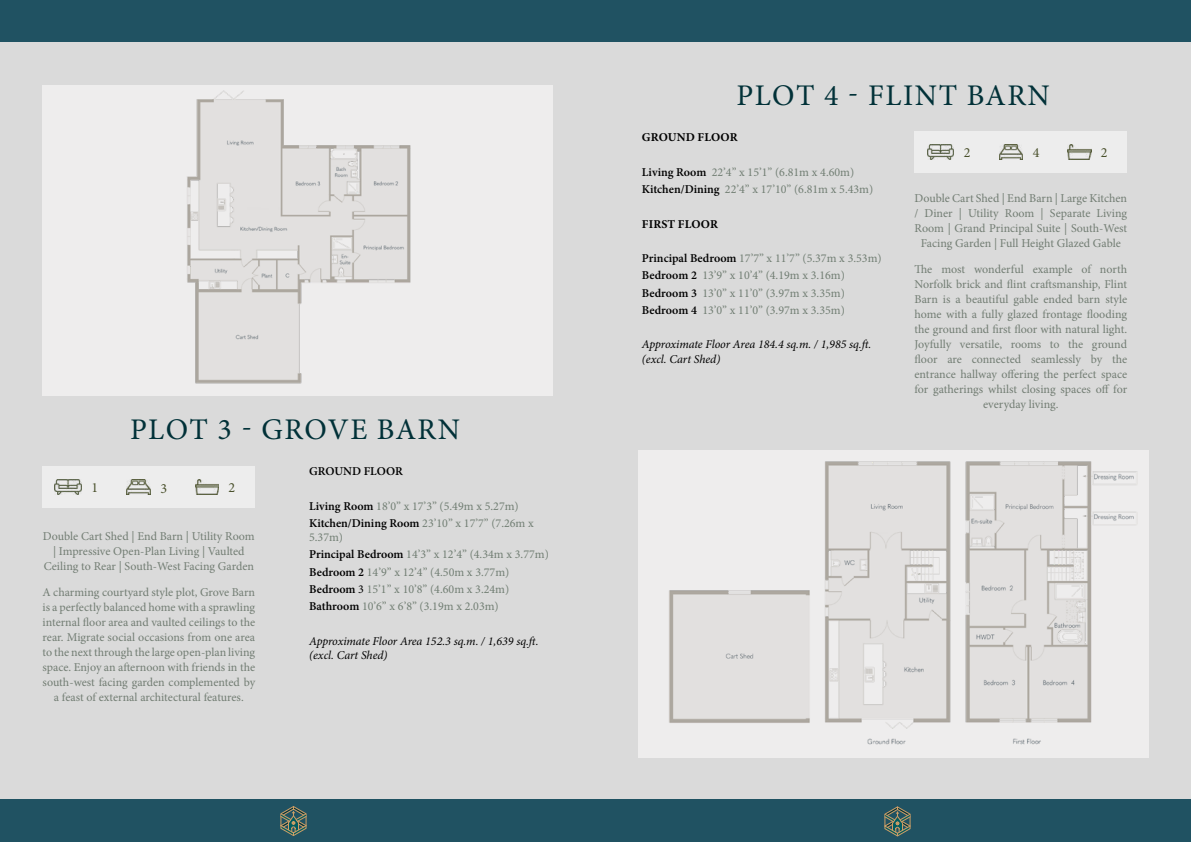
<style>
.page{position:relative;width:1191px;height:842px;background:#fff}
.page>*{position:absolute;margin:0;border:0;box-sizing:border-box;transform-origin:0 0}
.t1{font:30px "Minion Pro";letter-spacing:.045em;color:#013138}
.t2{font:14px "Minion Pro";color:#49502b}
.t3{font:12px/15px "Minion Pro";color:#727d73;text-align:center}
.t4{font:12px/17.2px "Minion Pro";color:#717e73}
.t5{font:italic 12px/14.4px "Minion Pro";letter-spacing:-.005em;color:#000}
.t6{font:700 12px "Minion Pro";letter-spacing:.01em;color:#000}
.t7{font:600 12px "Minion Pro";color:#000}
.s1{font-weight:600;color:#000}
.s2{color:#000}
</style>
<div class="page">
<div style="left:595px;top:0;width:596px;height:842px;background:#205262"></div>
<div style="left:0;top:0;width:595px;height:842px;background:#205262"></div>
<div style="left:0;top:43px;width:595px;height:756px;background:#dadada"></div>
<div style="left:595px;top:43px;width:596px;height:756px;background:#dadada"></div>
<svg style="left:280px;top:806px;width:27px;height:30px"></svg>
<svg style="left:884px;top:806px;width:26px;height:30px"></svg>
<img style="left:43px;top:89px;width:510px;height:306px">
<div style="left:43px;top:466px;width:212px;height:42px;background:#ededed"></div>
<img style="left:55px;top:480px;width:26px;height:15px">
<img style="left:195px;top:480px;width:24px;height:15px">
<img style="left:127px;top:480px;width:23px;height:15px">
<div style="left:638px;top:450px;width:510px;height:307px;background:#eeeded"></div>
<img style="left:669px;top:461px;width:468px;height:284px">
<div style="left:914px;top:131px;width:212px;height:42px;background:#ededed"></div>
<img style="left:927px;top:144px;width:26px;height:15px">
<img style="left:1067px;top:144px;width:24px;height:15px">
<img style="left:999px;top:144px;width:23px;height:15px">
<h1 class="t1" style="left:130px;top:409px;width:331px">PLOT 3 - GROVE BARN</h1>
<p class="t7" style="left:309px;top:463px;width:95px">GROUND FLOOR</p>
<p class="t4" style="left:309px;top:497px;width:226px"><span class="s1">Living Room</span> 18’0” x 17’3” (5.49m x 5.27m)<br><span class="s1">Kitchen/Dining Room</span> 23’10” x 17’7” (7.26m x</p>
<p class="t4" style="left:309px;top:529px;width:241px">5.37m)<br><span class="s1">Principal Bedroom</span> 14’3” x 12’4” (4.34m x 3.77m)<br><span class="s1">Bedroom 2</span> 14’9” x 12’4” (4.50m x 3.77m)<br><span class="s1">Bedroom</span> <span class="s2">3</span> 15’1” x 10’8” (4.60m x 3.24m)<br><span class="s1">Bathroom</span> 10’6” x 6’8” (3.19m x 2.03m)</p>
<p class="t5" style="left:309px;top:633px;width:231px">Approximate Floor Area 152.3 sq.m. / 1,639 sq.ft. (excl. Cart Shed)</p>
<p class="t2" style="left:92px;top:479px;width:8px">1</p>
<p class="t2" style="left:160px;top:479px;width:8px">3</p>
<p class="t2" style="left:229px;top:479px;width:8px">2</p>
<p class="t3" style="left:43px;top:528px;width:213px">Double Cart Shed | End Barn | Utility Room | Impressive Open-Plan Living | Vaulted<br>Ceiling to Rear | South-West Facing Garden</p>
<p class="t3" style="left:43px;top:585px;width:214px">A charming courtyard style plot, Grove Barn is a perfectly balanced home with a sprawling internal floor area and vaulted ceilings to the rear. Migrate social occasions from one area to the next through the large open-plan living space. Enjoy an afternoon with friends in the south-west facing garden complemented by a feast of external architectural features.</p>
<h1 class="t1" style="left:736px;top:75px;width:315px">PLOT 4 - FLINT BARN</h1>
<p class="t6" style="left:642px;top:129px;width:97px">GROUND FLOOR</p>
<p class="t4" style="left:642px;top:163px;width:233px"><span class="s1">Living Room</span> 22’4” x 15’1” (6.81m x 4.60m)<br><span class="s1">Kitchen/Dining</span> 22’4” x 17’10” (6.81m x 5.43m)</p>
<p class="t6" style="left:642px;top:215px;width:78px">FIRST FLOOR</p>
<p class="t4" style="left:642px;top:250px;width:241px"><span class="s1">Principal Bedroom</span> 17’7” x 11’7” (5.37m x 3.53m)<br><span class="s1">Bedroom 2</span> 13’9” x 10’4” (4.19m x 3.16m)<br><span class="s1">Bedroom 3</span> 13’0” x 11’0” (3.97m x 3.35m)<br><span class="s1">Bedroom 4</span> 13’0” x 11’0” (3.97m x 3.35m)</p>
<p class="t5" style="left:642px;top:337px;width:231px">Approximate Floor Area 184.4 sq.m. / 1,985 sq.ft. (excl. Cart Shed)</p>
<p class="t2" style="left:964px;top:143px;width:8px">2</p>
<p class="t2" style="left:1032px;top:143px;width:8px">4</p>
<p class="t2" style="left:1101px;top:143px;width:8px">2</p>
<p class="t3" style="left:914px;top:191px;width:214px">Double Cart Shed | End Barn | Large Kitchen / Diner | Utility Room | Separate Living Room | Grand Principal Suite | South-West Facing Garden | Full Height Glazed Gable</p>
<p class="t3" style="left:914px;top:262px;width:214px">The most wonderful example of north Norfolk brick and flint craftsmanship, Flint Barn is a beautiful gable ended barn style home with a fully glazed frontage flooding the ground and first floor with natural light.<br>Joyfully versatile, rooms to the ground floor are connected seamlessly by the entrance hallway offering the perfect space for gatherings whilst closing spaces off for everyday living.</p>
</div>
